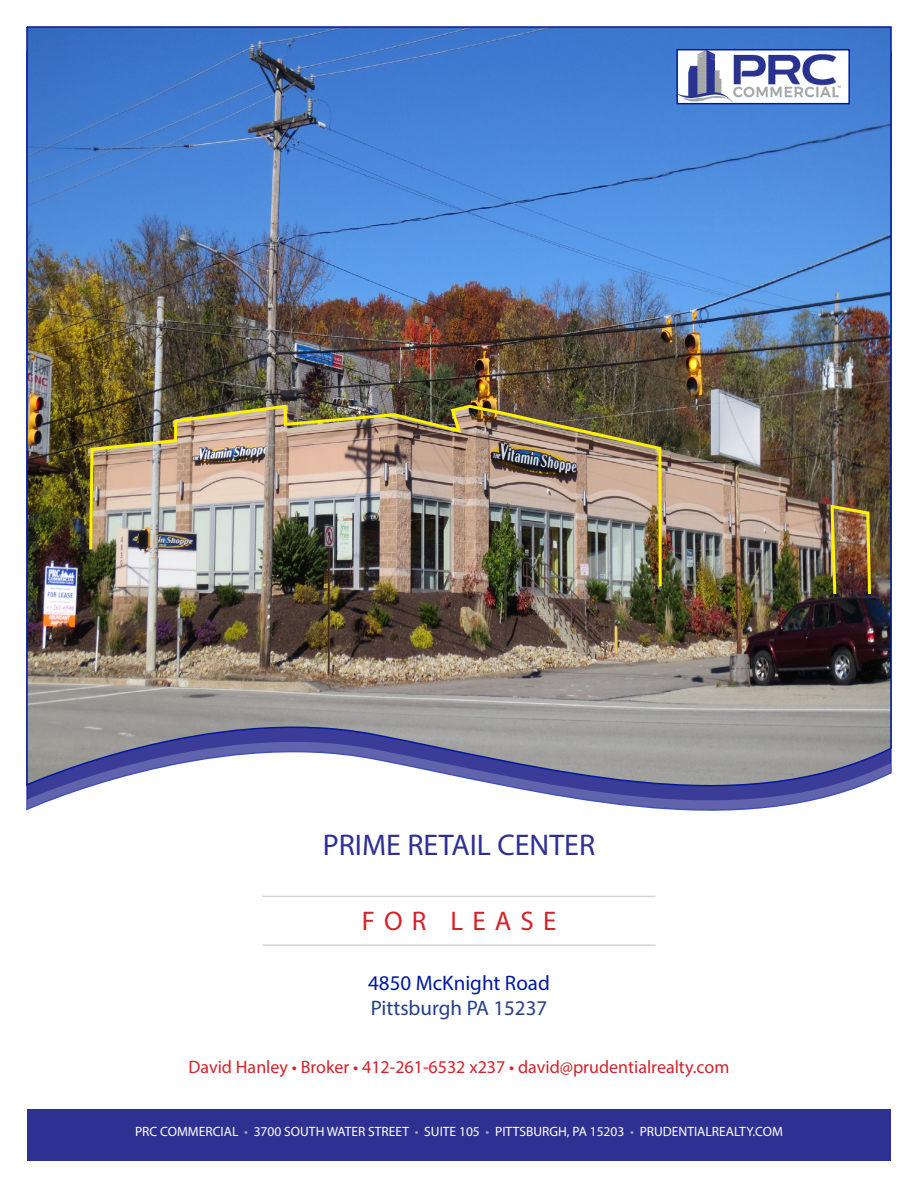
<style>
.page{position:relative;width:918px;height:1188px;background:#fff}
.page>*{position:absolute;margin:0;border:0;box-sizing:border-box;transform-origin:0 0}
.t1{font:30px "Myriad Pro";color:#2e3092}
.t2{font:27px "Myriad Pro";letter-spacing:.34em;color:#d1232a}
.t3{font:21px "Myriad Pro";color:#253f8e}
.t4{font:21px "Myriad Pro";color:#00199f}
.t5{font:18px "Myriad Pro";color:#d1232a}
.t6{font:13.5px "Myriad Pro";color:#fff}
.s1{color:#a9a8aa}
</style>
<div class="page">
<div style="left:27px;top:1110px;width:864px;height:51px;background:#2e3092"></div>
<img style="left:26px;top:26px;width:866px;height:785px">
<hr style="left:262px;top:896px;width:394px;height:1px;background:#a9a8aa">
<hr style="left:262px;top:944px;width:394px;height:2px;background:#a9a8aa">
<div style="left:677px;top:50px;width:172px;height:54px;background:#fff"></div>
<img style="left:679px;top:52px;width:161px;height:49px">
<div style="left:676px;top:49px;width:174px;height:55px;border:2px solid #00199f"></div>
<img style="left:829px;top:503px;width:44px;height:94px">
<img style="left:88px;top:403px;width:575px;height:186px">
<p class="t1" style="left:323px;top:826px;width:274px">PRIME RETAIL CENTER</p>
<p class="t2" style="left:362px;top:905px;width:196px">FOR LEASE</p>
<p class="t4" style="left:368px;top:970px;width:183px">4850 McKnight Road</p>
<p class="t3" style="left:371px;top:995px;width:178px">Pittsburgh PA 15237</p>
<p class="t5" style="left:189px;top:1056px;width:542px">David Hanley • Broker • 412-261-6532 x237 • david@prudentialrealty.com</p>
<p class="t6" style="left:135px;top:1124px;width:649px">PRC COMMERCIAL <span class="s1">•</span> 3700 SOUTH WATER STREET <span class="s1">•</span> SUITE 105 <span class="s1">•</span> PITTSBURGH, PA 15203 <span class="s1">•</span> PRUDENTIALREALTY.COM</p>
</div>
